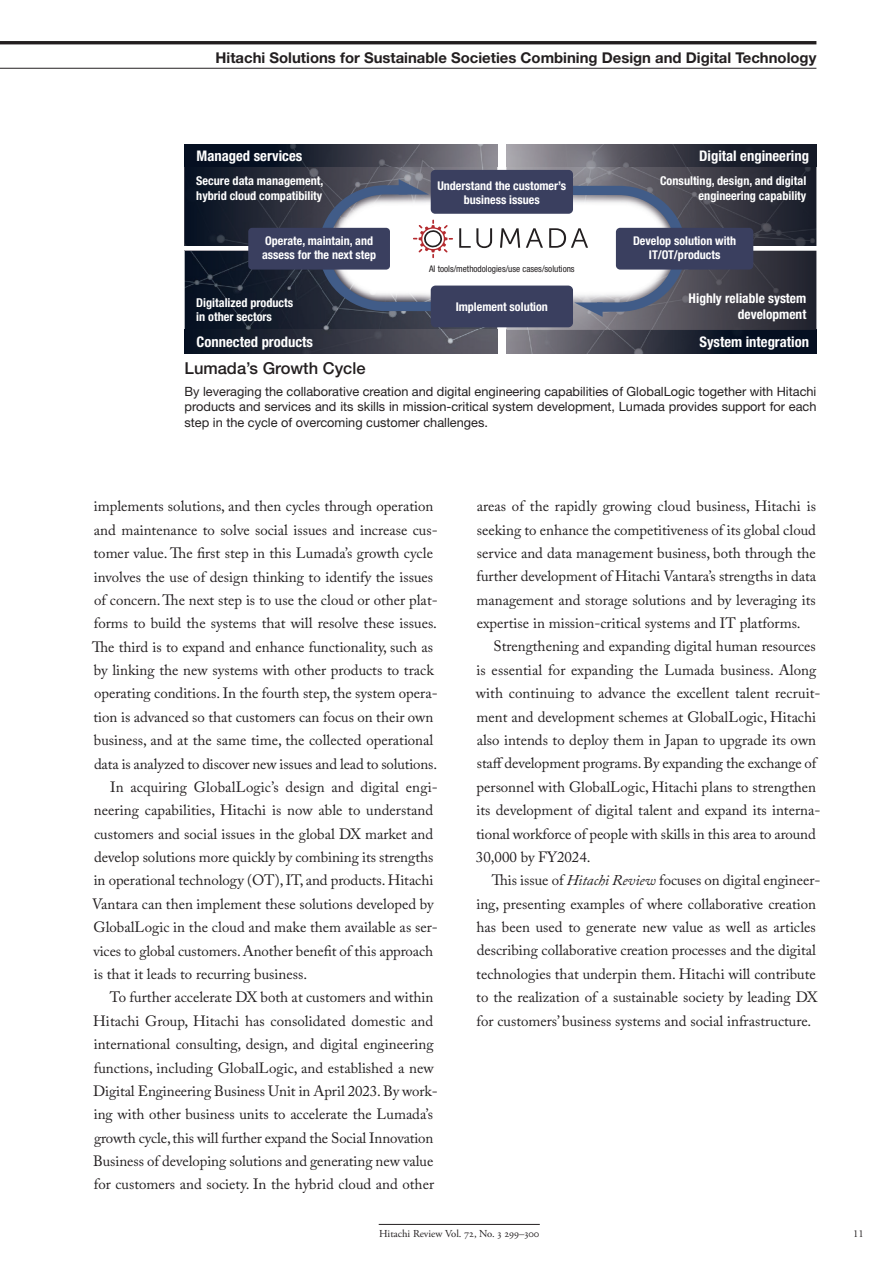
<style>
.page{position:relative;width:893px;height:1263px;background:#fff}
.page>*{position:absolute;margin:0;border:0;box-sizing:border-box;transform-origin:0 0}
.t1{font:500 16.5px "Helvetica Neue LT Std";color:#231f20}
.t2{font:14.85px/23.4px "Adobe Caslon Pro";color:#231f20}
.t3{font:700 14.85px "Helvetica Neue LT Std";color:#231f20}
.t4{font:700 condensed 14.7px "Helvetica Neue LT Std";color:#fff}
.t5{font:700 condensed 13.35px/16px "Helvetica Neue LT Std";color:#fff;text-align:right}
.t6{font:12.75px/15.5px "Helvetica Neue LT Std";color:#231f20;text-align:justify}
.t7{font:700 condensed 12.15px/14.7px "Helvetica Neue LT Std";color:#fff}
.t8{font:700 condensed 12px/13.8px "Helvetica Neue LT Std";color:#fff;text-align:center}
.t9{font:10.65px "Adobe Garamond Pro";color:#231f20}
.t10{font:condensed 9.15px "Helvetica Neue LT Std";color:#231f20}
.s1{font-style:italic}
.s2{color:#fff}
</style>
<div class="page">
<hr style="left:0;top:41px;width:816px;height:3px;background:#231f20">
<hr style="left:0;top:68px;width:816px;height:1px;background:#231f20">
<hr style="left:379px;top:1224px;width:161px;height:1px;background:#231f20">
<img style="left:185px;top:145px;width:312px;height:101px">
<img style="left:506px;top:145px;width:310px;height:101px">
<img style="left:506px;top:251px;width:310px;height:102px">
<img style="left:185px;top:252px;width:312px;height:78px">
<hr style="left:185px;top:251px;width:137px;height:1px;background:#091525">
<img style="left:453px;top:214px;width:44px;height:32px">
<img style="left:506px;top:214px;width:43px;height:32px">
<img style="left:506px;top:251px;width:43px;height:35px">
<img style="left:453px;top:252px;width:44px;height:34px">
<div style="left:616px;top:228px;width:137px;height:42px;background:#3a3f5f;border-radius:4px"></div>
<div style="left:248px;top:228px;width:142px;height:42px;background:#3a3f5f;border-radius:4px"></div>
<div style="left:431px;top:170px;width:142px;height:44px;background:#3a3f5f;border-radius:4px"></div>
<div style="left:431px;top:286px;width:142px;height:41px;background:#3a3f5f;border-radius:5px"></div>
<img style="left:185px;top:330px;width:312px;height:23px">
<svg style="left:319px;top:179px;width:134px;height:132px"></svg>
<svg style="left:459px;top:228px;width:33px;height:20px"></svg>
<svg style="left:500px;top:228px;width:20px;height:20px"></svg>
<svg style="left:526px;top:228px;width:17px;height:20px"></svg>
<svg style="left:549px;top:186px;width:137px;height:131px"></svg>
<p class="t3" style="left:216px;top:48px;width:602px">Hitachi Solutions for Sustainable Societies Combining Design and Digital Technology</p>
<p class="t4" style="left:197px;top:147px;width:107px">Managed services</p>
<p class="t4" style="left:699px;top:147px;width:111px">Digital engineering</p>
<p class="t7" style="left:196px;top:173px;width:129px">Secure data management, hybrid cloud compatibility</p>
<p class="t8" style="left:437px;top:179px;width:130px">Understand the customer’s business issues</p>
<p class="t7" style="left:660px;top:173px;width:148px;text-align:right">Consulting, design, and digital engineering capability</p>
<p class="t8" style="left:262px;top:234px;width:116px;text-align:left">Operate, maintain, and assess for the next step</p>
<p class="t8" style="left:633px;top:234px;width:105px">Develop solution with<br>IT/OT/products</p>
<p class="t10" style="left:429px;top:263px;width:147px">AI tools/methodologies/use cases/solutions</p>
<p class="t7" style="left:196px;top:295px;width:99px">Digitalized products in other sectors</p>
<p class="t8" style="left:456px;top:300px;width:94px">Implement solution</p>
<p class="t5" style="left:689px;top:290px;width:119px">Highly reliable system development</p>
<p class="t4" style="left:197px;top:333px;width:118px">Connected products</p>
<p class="t4" style="left:699px;top:333px;width:111px">System integration</p>
<p class="t1" style="left:185px;top:358px;width:182px">Lumada’s Growth Cycle</p>
<p class="t6" style="left:185px;top:383px;width:633px">By leveraging the collaborative creation and digital engineering capabilities of GlobalLogic together with Hitachi products and services and its skills in mission-critical system development, Lumada provides support for each step in the cycle of overcoming customer challenges.</p>
<p class="t2" style="left:94px;top:494px;width:341px">implements solutions, and then cycles through operation</p>
<p class="t2" style="left:94px;top:518px;width:345px">and maintenance to solve social issues and increase cus-</p>
<p class="t2" style="left:94px;top:541px;width:341px">tomer value. The first step in this Lumada’s growth cycle</p>
<p class="t2" style="left:94px;top:565px;width:341px">involves the use of design thinking to identify the issues</p>
<p class="t2" style="left:94px;top:588px;width:345px">of concern. The next step is to use the cloud or other plat-</p>
<p class="t2" style="left:94px;top:611px;width:345px">forms to build the systems that will resolve these issues.</p>
<p class="t2" style="left:92px;top:635px;width:342px">The third is to expand and enhance functionality, such as</p>
<p class="t2" style="left:94px;top:658px;width:341px">by linking the new systems with other products to track</p>
<p class="t2" style="left:94px;top:682px;width:345px">operating conditions. In the fourth step, the system opera-</p>
<p class="t2" style="left:94px;top:705px;width:341px">tion is advanced so that customers can focus on their own</p>
<p class="t2" style="left:94px;top:728px;width:341px">business, and at the same time, the collected operational</p>
<p class="t2" style="left:94px;top:752px;width:345px">data is analyzed to discover new issues and lead to solutions.</p>
<p class="t2" style="left:110px;top:775px;width:329px">In acquiring GlobalLogic’s design and digital engi-</p>
<p class="t2" style="left:94px;top:798px;width:341px">neering capabilities, Hitachi is now able to understand</p>
<p class="t2" style="left:94px;top:822px;width:341px">customers and social issues in the global DX market and</p>
<p class="t2" style="left:94px;top:845px;width:341px">develop solutions more quickly by combining its strengths</p>
<p class="t2" style="left:94px;top:869px;width:341px">in operational technology (OT), IT, and products. Hitachi</p>
<p class="t2" style="left:92px;top:892px;width:343px">Vantara can then implement these solutions developed by</p>
<p class="t2" style="left:94px;top:915px;width:346px">GlobalLogic in the cloud and make them available as ser-</p>
<p class="t2" style="left:93px;top:939px;width:341px">vices to global customers. Another benefit of this approach</p>
<p class="t2" style="left:94px;top:962px;width:215px">is that it leads to recurring business.</p>
<p class="t2" style="left:110px;top:985px;width:325px">To further accelerate DX both at customers and within</p>
<p class="t2" style="left:93px;top:1009px;width:342px">Hitachi Group, Hitachi has consolidated domestic and</p>
<p class="t2" style="left:94px;top:1032px;width:341px">international consulting, design, and digital engineering</p>
<p class="t2" style="left:94px;top:1056px;width:341px">functions, including GlobalLogic, and established a new</p>
<p class="t2" style="left:93px;top:1079px;width:346px">Digital Engineering Business Unit in April 2023. By work-</p>
<p class="t2" style="left:94px;top:1102px;width:341px">ing with other business units to accelerate the Lumada’s</p>
<p class="t2" style="left:94px;top:1126px;width:341px">growth cycle, this will further expand the Social Innovation</p>
<p class="t2" style="left:93px;top:1149px;width:342px">Business of developing solutions and generating new value</p>
<p class="t2" style="left:94px;top:1172px;width:342px">for customers and society. In the hybrid cloud and other</p>
<p class="t2" style="left:476px;top:494px;width:341px;text-align:justify">areas of the rapidly growing cloud business, Hitachi is seeking to enhance the competitiveness of its global cloud service and data management business, both through the further development of Hitachi Vantara’s strengths in data management and storage solutions and by leveraging its expertise in mission-critical systems and IT platforms.</p>
<p class="t2" style="left:476px;top:635px;width:346px;text-indent:17px">Strengthening and expanding digital human resources is essential for expanding the Lumada business. Along with continuing to advance the excellent talent recruit&shy;ment and development schemes at GlobalLogic, Hitachi also intends to deploy them in Japan to upgrade its own staff development programs. By expanding the exchange of personnel with GlobalLogic, Hitachi plans to strengthen its development of digital talent and expand its interna&shy;tional workforce of people with skills in this area to around 30,000 by FY2024.</p>
<p class="t2" style="left:476px;top:868px;width:346px;text-indent:16px">This issue of <span class="s1">Hitachi Review</span> focuses on digital engineer&shy;ing, presenting examples of where collaborative creation has been used to generate new value as well as articles describing collaborative creation processes and the digital technologies that underpin them. Hitachi will contribute to the realization of a sustainable society by leading DX for customers’ business systems and social infrastructure.</p>
<p class="t9" style="left:379px;top:1228px;width:162px">Hitachi Review Vol. 72, No. 3 299–300</p>
<p class="t9" style="left:853px;top:1228px;width:15px">11<span class="s2">.</span></p>
</div>
